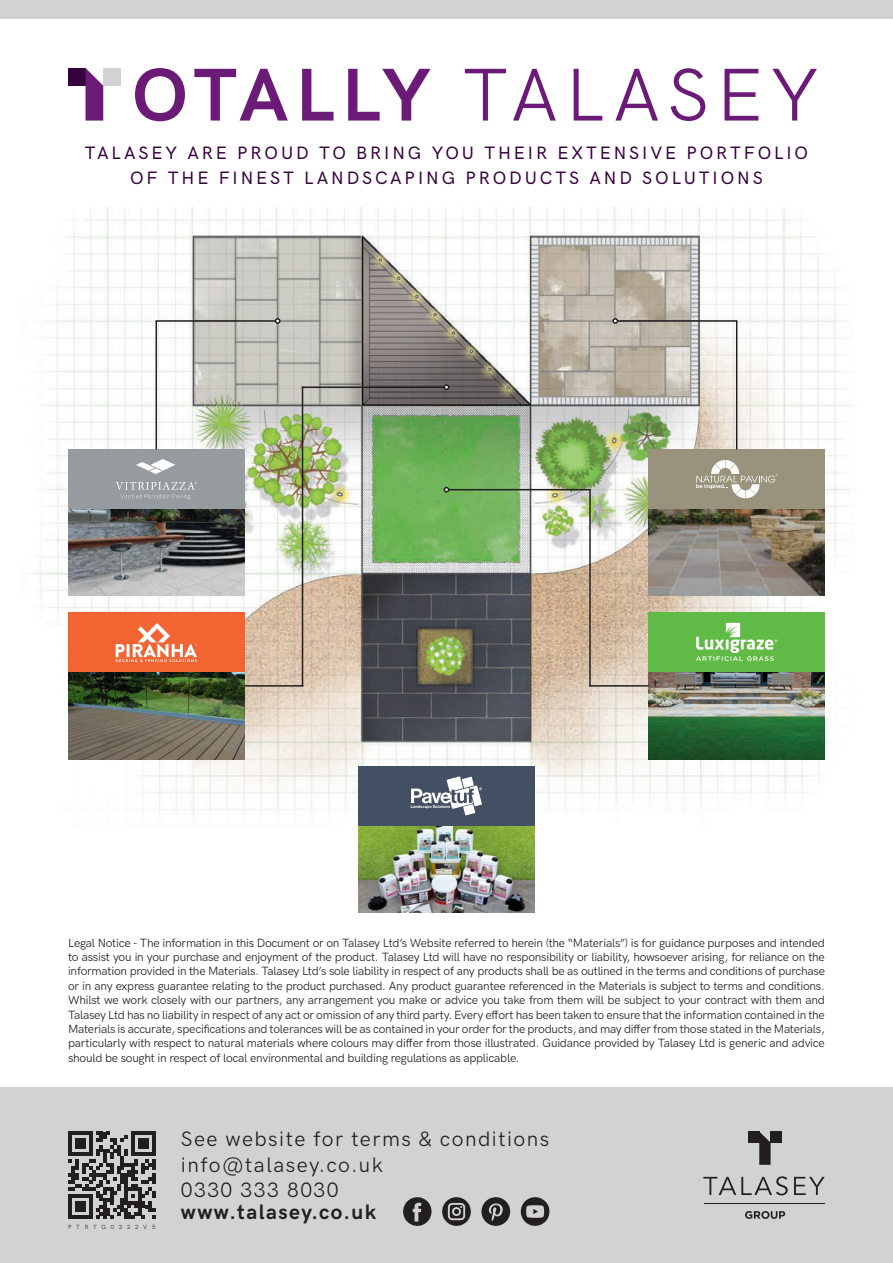
<style>
.page{position:relative;width:893px;height:1263px;background:#fff}
.page>*{position:absolute;margin:0;border:0;box-sizing:border-box;transform-origin:0 0}
.t1{font:75px "HK Grotesk";letter-spacing:.095em;color:#6b1a78}
.t2{font:21px/25.5px "HK Grotesk";letter-spacing:.07em;color:#231f20}
.t3{font:700 21px "HK Grotesk";letter-spacing:.07em;color:#231f20}
.t4{font:500 18px/25.5px "HK Grotesk";letter-spacing:.16em;color:#37003f;text-align:center}
.t5{font:12px/14.4px "HK Grotesk";letter-spacing:-.02em;color:#231f20;text-align:justify}
.t6{font:6px "HK Grotesk";letter-spacing:.795em;color:#231f20}
.t7{font:4.05px "Alte Haas Grotesk Bold";letter-spacing:-.01em;color:#fff}
.s1{font-weight:700}
</style>
<div class="page">
<div style="left:0;top:1087px;width:893px;height:176px;background:#d1d2d4"></div>
<div style="left:0;top:0;width:893px;height:18px;background:#d1d2d4"></div>
<svg style="left:703px;top:1176px;width:85px;height:19px"></svg>
<svg style="left:794px;top:1177px;width:31px;height:18px"></svg>
<div style="left:771px;top:1131px;width:11px;height:12px;background:#231f20"></div>
<div style="left:748px;top:1131px;width:11px;height:12px;background:#231f20"></div>
<svg style="left:759px;top:1131px;width:12px;height:34px"></svg>
<svg style="left:745px;top:1211px;width:40px;height:8px"></svg>
<hr style="left:705px;top:1202px;width:120px;height:1px;background:#231f20">
<img style="left:32px;top:208px;width:818px;height:614px">
<img style="left:648px;top:509px;width:177px;height:87px">
<div style="left:648px;top:449px;width:177px;height:60px;background:#99927c"></div>
<svg style="left:696px;top:460px;width:81px;height:38px"></svg>
<img style="left:68px;top:509px;width:176px;height:87px">
<div style="left:68px;top:449px;width:176px;height:60px;background:#959b9f"></div>
<svg style="left:136px;top:459px;width:39px;height:15px"></svg>
<svg style="left:116px;top:482px;width:81px;height:17px"></svg>
<img style="left:648px;top:672px;width:177px;height:87px">
<div style="left:648px;top:612px;width:177px;height:60px;background:#60bb46"></div>
<svg style="left:696px;top:623px;width:81px;height:38px"></svg>
<img style="left:68px;top:672px;width:176px;height:87px">
<div style="left:68px;top:612px;width:176px;height:60px;background:#f26432"></div>
<svg style="left:116px;top:623px;width:81px;height:39px"></svg>
<img style="left:358px;top:826px;width:177px;height:87px">
<div style="left:358px;top:766px;width:177px;height:60px;background:#434f62"></div>
<svg style="left:411px;top:776px;width:71px;height:39px"></svg>
<hr style="left:156px;top:321px;width:1px;height:128px;background:#231f20">
<hr style="left:156px;top:320px;width:122px;height:2px;background:#231f20">
<hr style="left:302px;top:386px;width:1px;height:301px;background:#231f20">
<hr style="left:589px;top:489px;width:2px;height:198px;background:#231f20">
<hr style="left:244px;top:685px;width:59px;height:2px;background:#231f20">
<hr style="left:589px;top:685px;width:59px;height:2px;background:#231f20">
<hr style="left:302px;top:386px;width:144px;height:2px;background:#231f20">
<hr style="left:446px;top:489px;width:145px;height:1px;background:#231f20">
<hr style="left:736px;top:321px;width:1px;height:128px;background:#231f20">
<hr style="left:615px;top:320px;width:122px;height:2px;background:#231f20">
<svg style="left:275px;top:318px;width:6px;height:6px"></svg>
<svg style="left:444px;top:384px;width:5px;height:6px"></svg>
<svg style="left:444px;top:487px;width:5px;height:6px"></svg>
<svg style="left:612px;top:318px;width:6px;height:6px"></svg>
<div style="left:103px;top:68px;width:18px;height:18px;background:#d1d2d4"></div>
<div style="left:68px;top:68px;width:18px;height:18px;background:#37003f"></div>
<svg style="left:86px;top:68px;width:17px;height:53px"></svg>
<svg style="left:68px;top:1131px;width:87px;height:88px"></svg>
<svg style="left:442px;top:1197px;width:29px;height:29px"></svg>
<svg style="left:403px;top:1197px;width:28px;height:29px"></svg>
<svg style="left:481px;top:1197px;width:29px;height:29px"></svg>
<svg style="left:521px;top:1197px;width:28px;height:29px"></svg>
<p class="t1" style="left:132px;top:38px;width:688px"><span class="s1">OTALLY</span> TALASEY</p>
<p class="t4" style="left:85px;top:138px;width:725px">TALASEY ARE PROUD TO BRING YOU THEIR EXTENSIVE PORTFOLIO<br>OF THE FINEST LANDSCAPING PRODUCTS AND SOLUTIONS</p>
<p class="t7" style="left:411px;top:804px;width:41px">Landscape Solutions</p>
<p class="t5" style="left:68px;top:934px;width:758px">Legal Notice - The information in this Document or on Talasey Ltd’s Website referred to herein (the “Materials”) is for guidance purposes and intended to assist you in your purchase and enjoyment of the product. Talasey Ltd will have no responsibility or liability, howsoever arising, for reliance on the information provided in the Materials. Talasey Ltd’s sole liability in respect of any products shall be as outlined in the terms and conditions of purchase or in any express guarantee relating to the product purchased. Any product guarantee referenced in the Materials is subject to terms and conditions.<br>Whilst we work closely with our partners, any arrangement you make or advice you take from them will be subject to your contract with them and Talasey Ltd has no liability in respect of any act or omission of any third party. Every effort has been taken to ensure that the information contained in the Materials is accurate, specifications and tolerances will be as contained in your order for the products, and may differ from those stated in the Materials, particularly with respect to natural materials where colours may differ from those illustrated. Guidance provided by Talasey Ltd is generic and advice should be sought in respect of local environmental and building regulations as applicable.</p>
<p class="t6" style="left:68px;top:1222px;width:89px">PTRTG0322V5</p>
<p class="t2" style="left:181px;top:1124px;width:370px">See website for terms &amp; conditions info@talasey.co.uk<br>0330 333 8030</p>
<p class="t3" style="left:181px;top:1196px;width:197px">www.talasey.co.uk</p>
</div>
